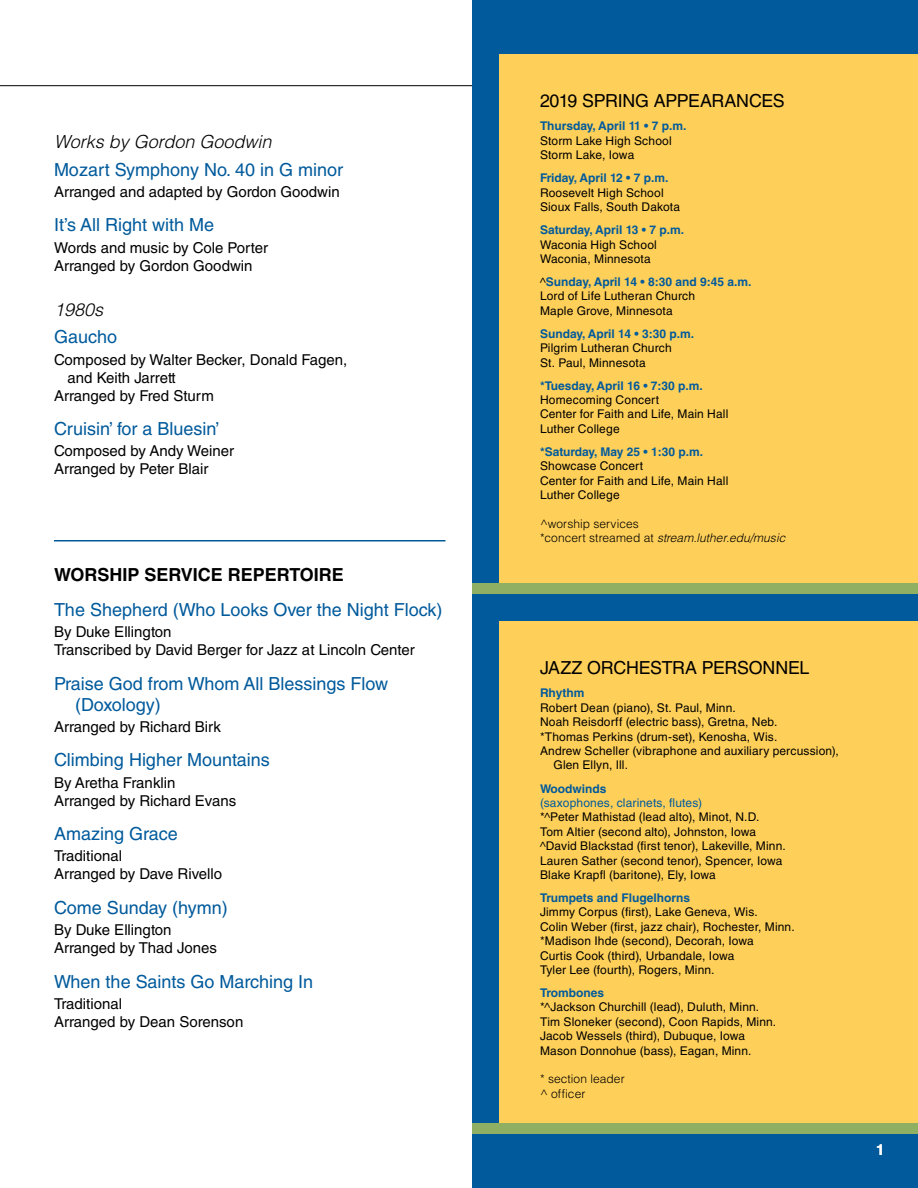
<style>
.page{position:relative;width:918px;height:1188px;background:#fff}
.page>*{position:absolute;margin:0;border:0;box-sizing:border-box;transform-origin:0 0}
.t1{font:18px/21px "Helvetica LT Std";color:#005a9c}
.t2{font:18px "Helvetica LT Std";letter-spacing:-.015em;color:#000}
.t3{font:italic 300 18px "Helvetica LT Std";color:#000}
.t4{font:700 18px "Helvetica LT Std";color:#000}
.t5{font:15px/18px "Helvetica LT Std";color:#000}
.t6{font:700 15px "Helvetica LT Std";color:#fff}
.t7{font:12px/14.4px "Helvetica LT Std";letter-spacing:.015em;color:#000}
.t8{font:700 12px "Helvetica LT Std";color:#005a9c}
.t9{font:300 12px/14.4px "Helvetica LT Std";letter-spacing:.005em;color:#000}
.t10{font:12px "Helvetica LT Std";letter-spacing:.015em;color:#005a9c}
.s1{font-weight:700;color:#005a9c}
.s2{font-style:italic}
</style>
<div class="page">
<hr style="left:0;top:85px;width:918px;height:1px;background:#000">
<div style="left:472px;top:0;width:446px;height:1188px;background:#005a9c"></div>
<div style="left:500px;top:621px;width:418px;height:513px;background:#ffd059"></div>
<div style="left:500px;top:54px;width:418px;height:540px;background:#ffd059"></div>
<div style="left:472px;top:1124px;width:446px;height:10px;background:#8fb063"></div>
<div style="left:472px;top:584px;width:446px;height:10px;background:#8fb063"></div>
<hr style="left:54px;top:540px;width:392px;height:2px;background:#005a9c">
<h1 class="t3" style="left:54px;top:130px;width:219px">Works by Gordon Goodwin</h1>
<h1 class="t1" style="left:54px;top:159px;width:291px">Mozart Symphony No. 40 in G minor</h1>
<p class="t5" style="left:54px;top:183px;width:287px">Arranged and adapted by Gordon Goodwin</p>
<h1 class="t1" style="left:54px;top:215px;width:162px">It’s All Right with Me</h1>
<p class="t5" style="left:54px;top:238px;width:216px">Words and music by Cole Porter<br>Arranged by Gordon Goodwin</p>
<h1 class="t3" style="left:54px;top:298px;width:51px">1980s</h1>
<h1 class="t1" style="left:54px;top:327px;width:65px">Gaucho</h1>
<p class="t5" style="left:54px;top:350px;width:295px">Composed by Walter Becker, Donald Fagen,</p>
<p class="t5" style="left:68px;top:368px;width:110px">and Keith Jarrett</p>
<p class="t5" style="left:54px;top:386px;width:161px">Arranged by Fred Sturm</p>
<h1 class="t1" style="left:54px;top:418px;width:167px">Cruisin’ for a Bluesin’</h1>
<p class="t5" style="left:54px;top:442px;width:182px">Composed by Andy Weiner<br>Arranged by Peter Blair</p>
<h1 class="t4" style="left:54px;top:564px;width:291px">WORSHIP SERVICE REPERTOIRE</h1>
<h1 class="t1" style="left:54px;top:599px;width:390px">The Shepherd (Who Looks Over the Night Flock)</h1>
<p class="t5" style="left:54px;top:623px;width:362px">By Duke Ellington<br>Transcribed by David Berger for Jazz at Lincoln Center</p>
<h1 class="t1" style="left:75px;top:673px;width:315px;text-indent:-21px">Praise God from Whom All Blessings Flow (Doxology)</h1>
<p class="t5" style="left:54px;top:718px;width:169px">Arranged by Richard Birk</p>
<h1 class="t1" style="left:54px;top:750px;width:217px">Climbing Higher Mountains</h1>
<p class="t5" style="left:54px;top:773px;width:184px">By Aretha Franklin<br>Arranged by Richard Evans</p>
<h1 class="t1" style="left:54px;top:823px;width:125px">Amazing Grace</h1>
<p class="t5" style="left:54px;top:847px;width:170px">Traditional<br>Arranged by Dave Rivello</p>
<h1 class="t1" style="left:54px;top:897px;width:175px">Come Sunday (hymn)</h1>
<p class="t5" style="left:54px;top:921px;width:164px">By Duke Ellington<br>Arranged by Thad Jones</p>
<h1 class="t1" style="left:54px;top:971px;width:261px">When the Saints Go Marching In</h1>
<p class="t5" style="left:54px;top:995px;width:191px">Traditional<br>Arranged by Dean Sorenson</p>
<h1 class="t2" style="left:540px;top:91px;width:246px">2019 SPRING APPEARANCES</h1>
<p class="t8" style="left:540px;top:119px;width:148px">Thursday, April 11 • 7 p.m.</p>
<p class="t7" style="left:540px;top:133px;width:133px">Storm Lake High School<br>Storm Lake, Iowa</p>
<p class="t8" style="left:540px;top:171px;width:130px">Friday, April 12 • 7 p.m.</p>
<p class="t7" style="left:540px;top:185px;width:142px">Roosevelt High School<br>Sioux Falls, South Dakota</p>
<p class="t8" style="left:540px;top:223px;width:146px">Saturday, April 13 • 7 p.m.</p>
<p class="t7" style="left:540px;top:237px;width:118px">Waconia High School<br>Waconia, Minnesota</p>
<p class="t7" style="left:540px;top:275px;width:213px">^<span class="s1">Sunday, April 14 • 8:30 and 9:45 a.m.<br></span>Lord of Life Lutheran Church<br>Maple Grove, Minnesota</p>
<p class="t8" style="left:540px;top:326px;width:156px">Sunday, April 14 • 3:30 p.m.</p>
<p class="t7" style="left:540px;top:341px;width:133px">Pilgrim Lutheran Church<br>St. Paul, Minnesota</p>
<p class="t8" style="left:540px;top:378px;width:164px">*Tuesday, April 16 • 7:30 p.m.</p>
<p class="t7" style="left:540px;top:393px;width:190px">Homecoming Concert<br>Center for Faith and Life, Main Hall<br>Luther College</p>
<p class="t8" style="left:540px;top:444px;width:165px">*Saturday, May 25 • 1:30 p.m.</p>
<p class="t7" style="left:540px;top:459px;width:190px">Showcase Concert<br>Center for Faith and Life, Main Hall<br>Luther College</p>
<p class="t9" style="left:540px;top:516px;width:247px">^worship services<br>*concert streamed at <span class="s2">stream.luther.edu/music</span></p>
<h1 class="t2" style="left:540px;top:658px;width:271px">JAZZ ORCHESTRA PERSONNEL</h1>
<p class="t8" style="left:540px;top:686px;width:46px">Rhythm</p>
<p class="t7" style="left:540px;top:700px;width:197px">Robert Dean (piano), St. Paul, Minn.</p>
<p class="t7" style="left:540px;top:715px;width:239px">Noah Reisdorff (electric bass), Gretna, Neb.</p>
<p class="t7" style="left:540px;top:729px;width:239px">*Thomas Perkins (drum-set), Kenosha, Wis.</p>
<p class="t7" style="left:540px;top:744px;width:300px">Andrew Scheller (vibraphone and auxiliary percussion),</p>
<p class="t7" style="left:554px;top:758px;width:76px">Glen Ellyn, Ill.</p>
<p class="t8" style="left:540px;top:781px;width:68px">Woodwinds</p>
<p class="t10" style="left:540px;top:796px;width:164px">(saxophones, clarinets, flutes)</p>
<p class="t7" style="left:540px;top:810px;width:247px">*^Peter Mathistad (lead alto), Minot, N.D.<br>Tom Altier (second alto), Johnston, Iowa ^David Blackstad (first tenor), Lakeville, Minn.<br>Lauren Sather (second tenor), Spencer, Iowa Blake Krapfl (baritone), Ely, Iowa</p>
<p class="t8" style="left:540px;top:890px;width:152px">Trumpets and Flugelhorns</p>
<p class="t7" style="left:540px;top:905px;width:256px">Jimmy Corpus (first), Lake Geneva, Wis.<br>Colin Weber (first, jazz chair), Rochester, Minn. *Madison Ihde (second), Decorah, Iowa<br>Curtis Cook (third), Urbandale, Iowa<br>Tyler Lee (fourth), Rogers, Minn.</p>
<p class="t8" style="left:540px;top:985px;width:66px">Trombones</p>
<p class="t7" style="left:540px;top:1000px;width:238px">*^Jackson Churchill (lead), Duluth, Minn.<br>Tim Sloneker (second), Coon Rapids, Minn.<br>Jacob Wessels (third), Dubuque, Iowa Mason Donnohue (bass), Eagan, Minn.</p>
<p class="t9" style="left:540px;top:1072px;width:86px">* section leader ^ officer</p>
<p class="t6" style="left:876px;top:1141px;width:10px">1</p>
</div>
